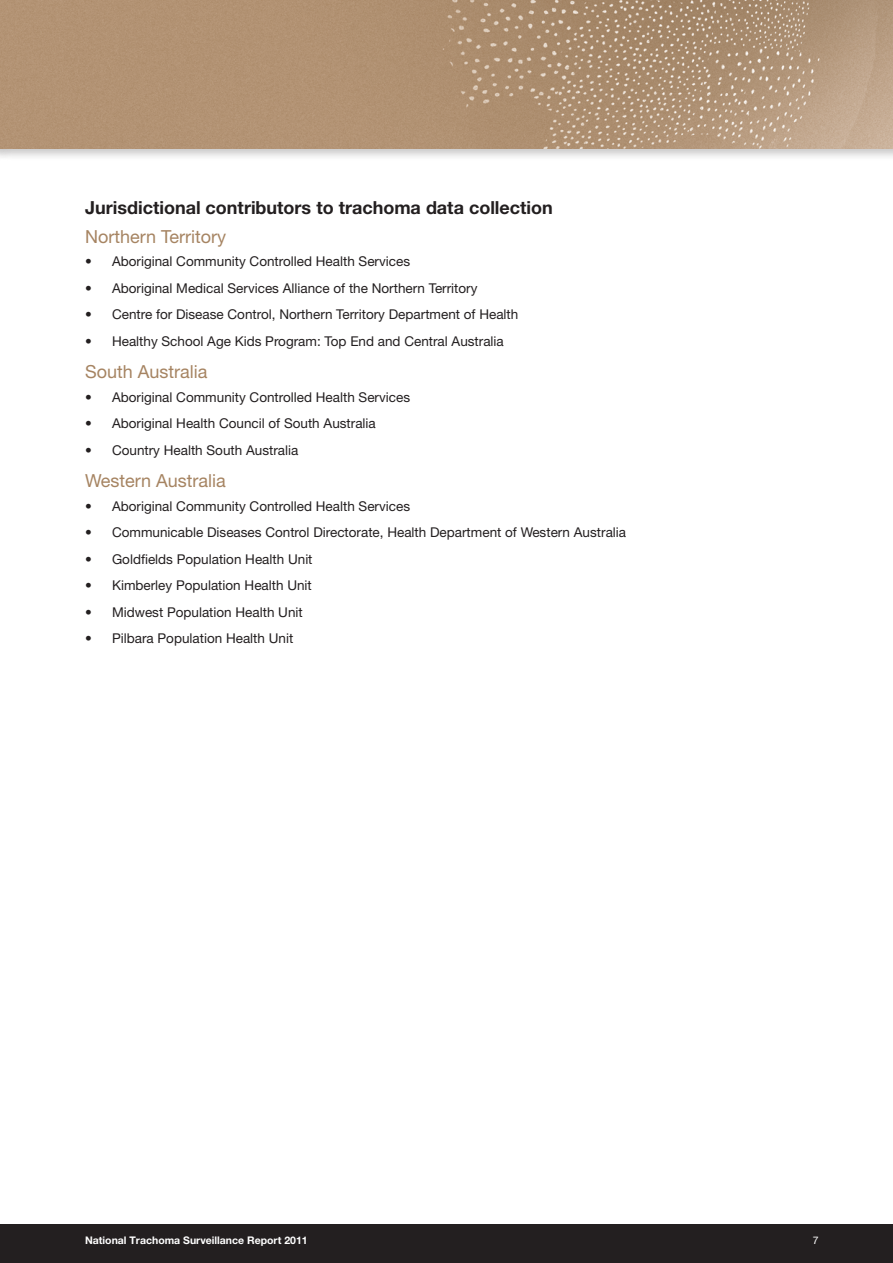
<style>
.page{position:relative;width:893px;height:1263px;background:#fff}
.page>*{position:absolute;margin:0;border:0;box-sizing:border-box;transform-origin:0 0}
.t1{font:700 18px "Helvetica Neue";color:#231f20}
.t2{font:18px "Helvetica Neue";color:#a68462}
.t3{font:13.5px "Helvetica Neue";color:#231f20}
.t4{font:700 10.5px "Helvetica Neue";color:#fff}
.t5{font:10.5px "Helvetica Neue";color:#fff}
</style>
<div class="page">
<div style="left:0;top:1225px;width:893px;height:38px;background:#231f20"></div>
<div style="left:0;top:0;width:893px;height:161px;background:#231f20;opacity:.25"></div>
<h1 class="t1" style="left:85px;top:196px;width:469px">Jurisdictional contributors to trachoma data collection</h1>
<h1 class="t2" style="left:85px;top:226px;width:142px">Northern Territory</h1>
<p class="t3" style="left:85px;top:254px;width:327px">• Aboriginal Community Controlled Health Services</p>
<p class="t3" style="left:85px;top:280px;width:394px">• Aboriginal Medical Services Alliance of the Northern Territory</p>
<p class="t3" style="left:85px;top:307px;width:435px">• Centre for Disease Control, Northern Territory Department of Health</p>
<p class="t3" style="left:85px;top:333px;width:420px">• Healthy School Age Kids Program: Top End and Central Australia</p>
<h1 class="t2" style="left:85px;top:361px;width:124px">South Australia</h1>
<p class="t3" style="left:85px;top:389px;width:327px">• Aboriginal Community Controlled Health Services</p>
<p class="t3" style="left:85px;top:415px;width:292px">• Aboriginal Health Council of South Australia</p>
<p class="t3" style="left:85px;top:442px;width:215px">• Country Health South Australia</p>
<h1 class="t2" style="left:85px;top:470px;width:142px">Western Australia</h1>
<p class="t3" style="left:85px;top:498px;width:327px">• Aboriginal Community Controlled Health Services</p>
<p class="t3" style="left:85px;top:524px;width:543px">• Communicable Diseases Control Directorate, Health Department of Western Australia</p>
<p class="t3" style="left:85px;top:551px;width:229px">• Goldfields Population Health Unit</p>
<p class="t3" style="left:85px;top:577px;width:228px">• Kimberley Population Health Unit</p>
<p class="t3" style="left:85px;top:604px;width:219px">• Midwest Population Health Unit</p>
<p class="t3" style="left:85px;top:630px;width:210px">• Pilbara Population Health Unit</p>
<p class="t4" style="left:85px;top:1234px;width:224px">National Trachoma Surveillance Report 2011</p>
<p class="t5" style="left:813px;top:1234px;width:7px">7</p>
</div>
